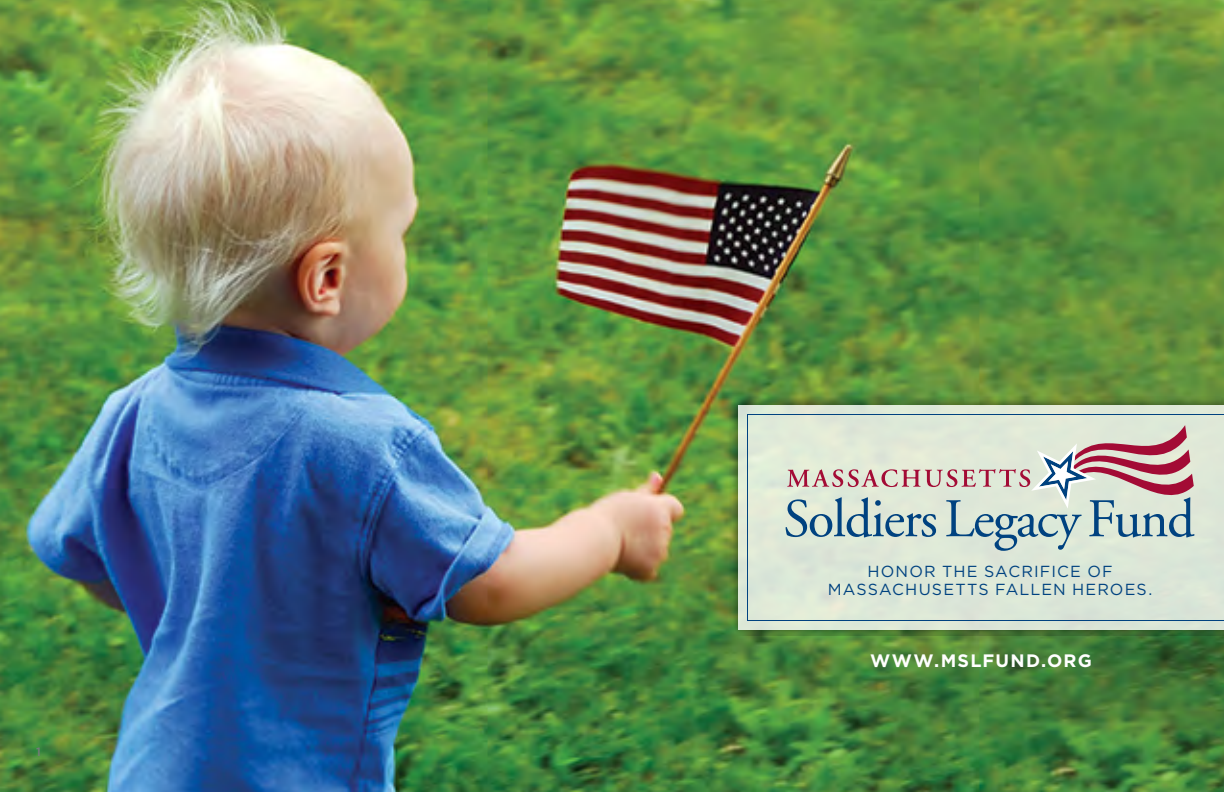
<style>
.page{position:relative;width:1224px;height:792px;background:#fff}
.page>*{position:absolute;margin:0;border:0;box-sizing:border-box;transform-origin:0 0}
.t1{font:700 18px "Gotham";letter-spacing:.07em;color:#fff}
.t2{font:16px/18px "Gotham";letter-spacing:.07em;color:#004280;text-align:center}
.t3{font:500 12px "Gotham";color:#77787b}
</style>
<div class="page">
<img style="left:0;top:0;width:1224px;height:792px">
<div style="left:729px;top:396px;width:495px;height:244px;background:#000;opacity:.65"></div>
<div style="left:738px;top:405px;width:486px;height:225px;background:#dee9d8"></div>
<svg style="left:747px;top:414px;width:477px;height:207px"></svg>
<svg style="left:786px;top:423px;width:409px;height:128px"></svg>
<p class="t3" style="left:36px;top:745px;width:6px">1</p>
<p class="t2" style="left:828px;top:562px;width:326px">HONOR THE SACRIFICE OF<br>MASSACHUSETTS FALLEN HEROES.</p>
<p class="t1" style="left:870px;top:650px;width:223px">WWW.MSLFUND.ORG</p>
</div>
